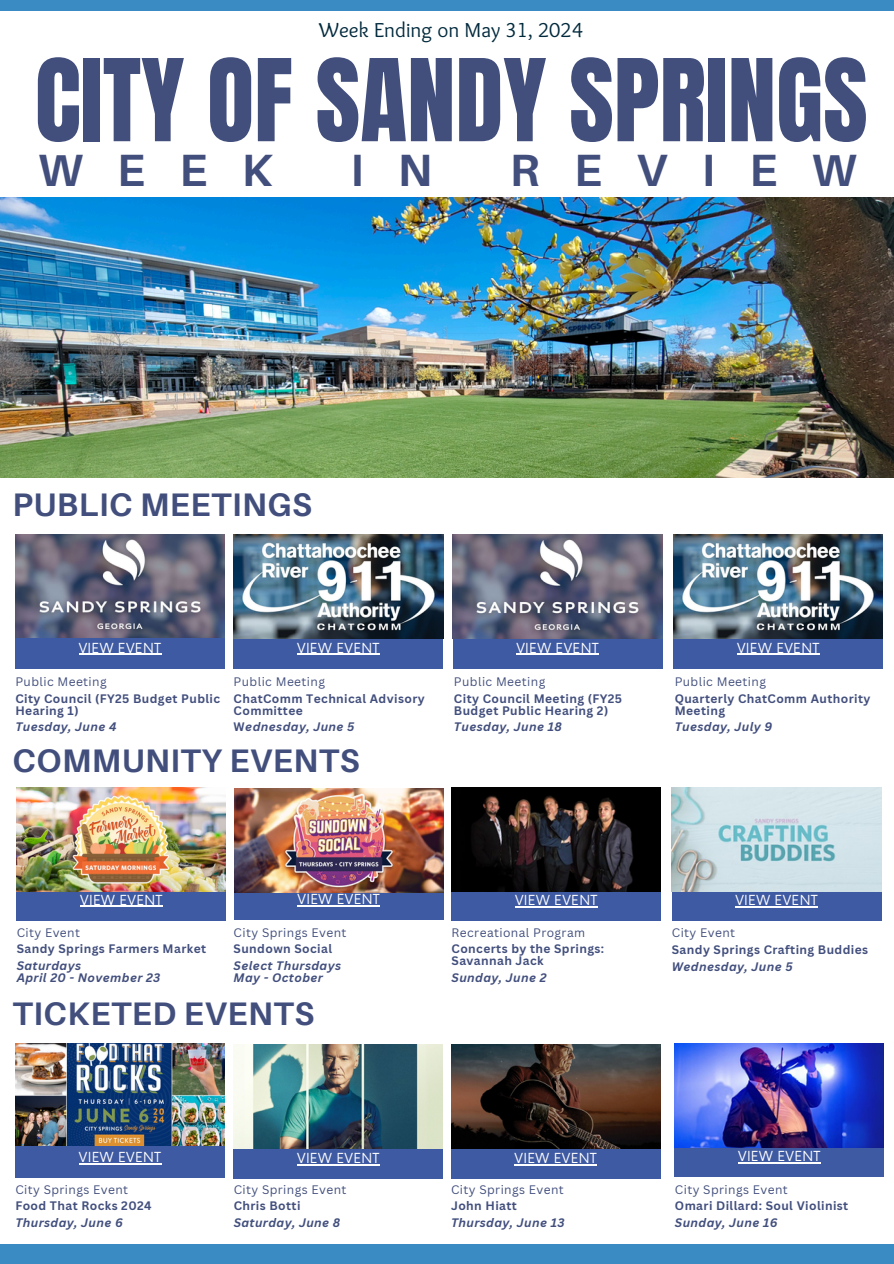
<style>
.page{position:relative;width:894px;height:1264px;background:#fff}
.page>*{position:absolute;margin:0;border:0;box-sizing:border-box;transform-origin:0 0}
.t1{font:96.9px "Anton";color:#424f7d}
.t2{font:700 45.3px "Aileron";letter-spacing:.76em;color:#424f7d}
.t3{font:700 32.55px "Aileron";letter-spacing:.015em;color:#424f7d}
.t4{font:21px "Sukar";color:#022a3d}
.t5{font:13.5px "Now";letter-spacing:.02em;color:#fff}
.t6{font:700 12px/12px "Canva Sans";letter-spacing:.035em;color:#424f7d}
.t7{font:italic 700 12px/12px "Canva Sans";letter-spacing:.035em;color:#424f7d}
.t8{font:12px "Canva Sans";letter-spacing:.035em;color:#424f7d}
.s1{font-style:normal}
</style>
<div class="page">
<div style="left:0;top:1243px;width:893px;height:20px;background:#3a8ac4"></div>
<div style="left:0;top:0;width:893px;height:11px;background:#3a8ac4"></div>
<img style="left:0;top:198px;width:893px;height:279px">
<div style="left:451px;top:889px;width:209px;height:31px;background:#3e5aa2"></div>
<hr style="left:515px;top:906px;width:82px;height:1px;background:#fff">
<div style="left:234px;top:888px;width:209px;height:31px;background:#3e5aa2"></div>
<hr style="left:297px;top:905px;width:83px;height:1px;background:#fff">
<div style="left:451px;top:1147px;width:209px;height:32px;background:#3e5aa2"></div>
<hr style="left:514px;top:1164px;width:83px;height:1px;background:#fff">
<div style="left:671px;top:889px;width:210px;height:32px;background:#3e5aa2"></div>
<hr style="left:735px;top:906px;width:82px;height:1px;background:#fff">
<div style="left:233px;top:1147px;width:210px;height:32px;background:#3e5aa2"></div>
<hr style="left:297px;top:1164px;width:83px;height:1px;background:#fff">
<div style="left:674px;top:1145px;width:209px;height:31px;background:#3e5aa2"></div>
<hr style="left:738px;top:1162px;width:82px;height:1px;background:#fff">
<div style="left:17px;top:889px;width:209px;height:31px;background:#3e5aa2"></div>
<hr style="left:80px;top:905px;width:83px;height:1px;background:#fff">
<div style="left:233px;top:637px;width:210px;height:31px;background:#3e5aa2"></div>
<hr style="left:297px;top:653px;width:83px;height:2px;background:#fff">
<img style="left:234px;top:534px;width:209px;height:104px">
<div style="left:673px;top:637px;width:209px;height:31px;background:#3e5aa2"></div>
<hr style="left:737px;top:653px;width:82px;height:2px;background:#fff">
<img style="left:673px;top:534px;width:209px;height:104px">
<div style="left:15px;top:637px;width:209px;height:31px;background:#3e5aa2"></div>
<hr style="left:79px;top:653px;width:82px;height:1px;background:#fff">
<img style="left:15px;top:534px;width:209px;height:103px">
<img style="left:671px;top:788px;width:209px;height:103px">
<img style="left:17px;top:788px;width:209px;height:103px">
<img style="left:451px;top:788px;width:209px;height:103px">
<img style="left:234px;top:788px;width:209px;height:104px">
<img style="left:674px;top:1043px;width:209px;height:104px">
<img style="left:233px;top:1044px;width:210px;height:104px">
<img style="left:451px;top:1044px;width:209px;height:104px">
<img style="left:16px;top:1043px;width:209px;height:103px">
<div style="left:15px;top:1146px;width:210px;height:31px;background:#3e5aa2"></div>
<hr style="left:79px;top:1163px;width:82px;height:1px;background:#fff">
<div style="left:453px;top:637px;width:209px;height:31px;background:#3e5aa2"></div>
<hr style="left:516px;top:653px;width:83px;height:2px;background:#fff">
<img style="left:453px;top:534px;width:209px;height:104px">
<h6 class="t4" style="left:319px;top:18px;width:265px">Week Ending on May 31, 2024</h6>
<h6 class="t1" style="left:35px;top:31px;width:834px">CITY OF SANDY SPRINGS</h6>
<p class="t2" style="left:38px;top:141px;width:236px">WEEK</p>
<p class="t2" style="left:350px;top:141px;width:83px">I N</p>
<p class="t2" style="left:510px;top:141px;width:348px">REVIEW</p>
<h6 class="t3" style="left:13px;top:484px;width:301px">PUBLIC MEETINGS</h6>
<h6 class="t5" style="left:79px;top:640px;width:84px">VIEW EVENT</h6>
<h5 class="t5" style="left:297px;top:640px;width:84px">VIEW EVENT</h5>
<p class="t5" style="left:737px;top:640px;width:84px">VIEW EVENT</p>
<p class="t5" style="left:516px;top:640px;width:84px">VIEW EVENT</p>
<h6 class="t8" style="left:15px;top:673px;width:93px">Public Meeting</h6>
<h6 class="t6" style="left:15px;top:692px;width:206px">City Council (FY25 Budget Public<br>Hearing 1)</h6>
<h5 class="t7" style="left:15px;top:720px;width:103px">Tuesday, June 4</h5>
<h5 class="t8" style="left:233px;top:673px;width:93px">Public Meeting</h5>
<p class="t6" style="left:233px;top:692px;width:192px">ChatComm Technical Advisory<br>Committee</p>
<h6 class="t7" style="left:233px;top:720px;width:122px"><span class="s1">W</span>ednesday, June 5</h6>
<p class="t3" style="left:13px;top:740px;width:348px">COMMUNITY EVENTS</p>
<p class="t8" style="left:454px;top:673px;width:93px">Public Meeting</p>
<h6 class="t6" style="left:454px;top:692px;width:170px">City Council Meeting (FY25<br>Budget Public Hearing 2)</h6>
<h6 class="t7" style="left:454px;top:720px;width:109px">Tuesday, June 18</h6>
<h5 class="t5" style="left:80px;top:892px;width:84px">VIEW EVENT</h5>
<h6 class="t8" style="left:17px;top:924px;width:65px">City Event</h6>
<h6 class="t6" style="left:17px;top:942px;width:191px">Sandy Springs Farmers Market</h6>
<p class="t7" style="left:17px;top:959px;width:145px">Saturdays<br>April 20 - November 23</p>
<h2 class="t5" style="left:297px;top:891px;width:84px">VIEW EVENT</h2>
<h1 class="t5" style="left:515px;top:892px;width:84px">VIEW EVENT</h1>
<h3 class="t8" style="left:233px;top:924px;width:114px">City Springs Event</h3>
<h5 class="t6" style="left:233px;top:942px;width:100px">Sundown Social</h5>
<p class="t7" style="left:233px;top:959px;width:109px">Select Thursdays<br>May - October</p>
<p class="t8" style="left:451px;top:924px;width:135px">Recreational Program</p>
<p class="t6" style="left:451px;top:942px;width:154px">Concerts by the Springs:<br>Savannah Jack</p>
<p class="t7" style="left:451px;top:971px;width:96px">Sunday, June 2</p>
<h5 class="t3" style="left:13px;top:993px;width:303px">TICKETED EVENTS</h5>
<h6 class="t8" style="left:674px;top:673px;width:93px">Public Meeting</h6>
<h5 class="t6" style="left:674px;top:692px;width:197px">Quarterly ChatComm Authority<br>Meeting</h5>
<p class="t7" style="left:674px;top:720px;width:99px">Tuesday, July 9</p>
<h3 class="t5" style="left:735px;top:892px;width:84px">VIEW EVENT</h3>
<h6 class="t8" style="left:671px;top:924px;width:65px">City Event</h6>
<h5 class="t6" style="left:671px;top:943px;width:198px">Sandy Springs Crafting Buddies</h5>
<p class="t7" style="left:671px;top:960px;width:122px">Wednesday, June 5</p>
<h6 class="t5" style="left:79px;top:1149px;width:84px">VIEW EVENT</h6>
<h6 class="t8" style="left:15px;top:1180px;width:114px">City Springs Event</h6>
<h6 class="t6" style="left:15px;top:1199px;width:138px">Food That Rocks 2024</h6>
<p class="t7" style="left:15px;top:1215px;width:109px">Thursday, June 6</p>
<h5 class="t5" style="left:297px;top:1150px;width:84px">VIEW EVENT</h5>
<h5 class="t5" style="left:738px;top:1148px;width:84px">VIEW EVENT</h5>
<p class="t5" style="left:514px;top:1150px;width:84px">VIEW EVENT</p>
<h6 class="t8" style="left:233px;top:1180px;width:114px">City Springs Event</h6>
<h6 class="t6" style="left:233px;top:1199px;width:68px">Chris Botti</h6>
<h3 class="t7" style="left:233px;top:1215px;width:108px">Saturday, June 8</h3>
<h6 class="t8" style="left:451px;top:1180px;width:114px">City Springs Event</h6>
<h6 class="t6" style="left:451px;top:1199px;width:67px">John Hiatt</h6>
<h5 class="t7" style="left:451px;top:1215px;width:115px">Thursday, June 13</h5>
<h6 class="t8" style="left:674px;top:1180px;width:114px">City Springs Event</h6>
<h6 class="t6" style="left:674px;top:1199px;width:175px">Omari Dillard: Soul Violinist</h6>
<h5 class="t7" style="left:674px;top:1215px;width:104px">Sunday, June 16</h5>
</div>
